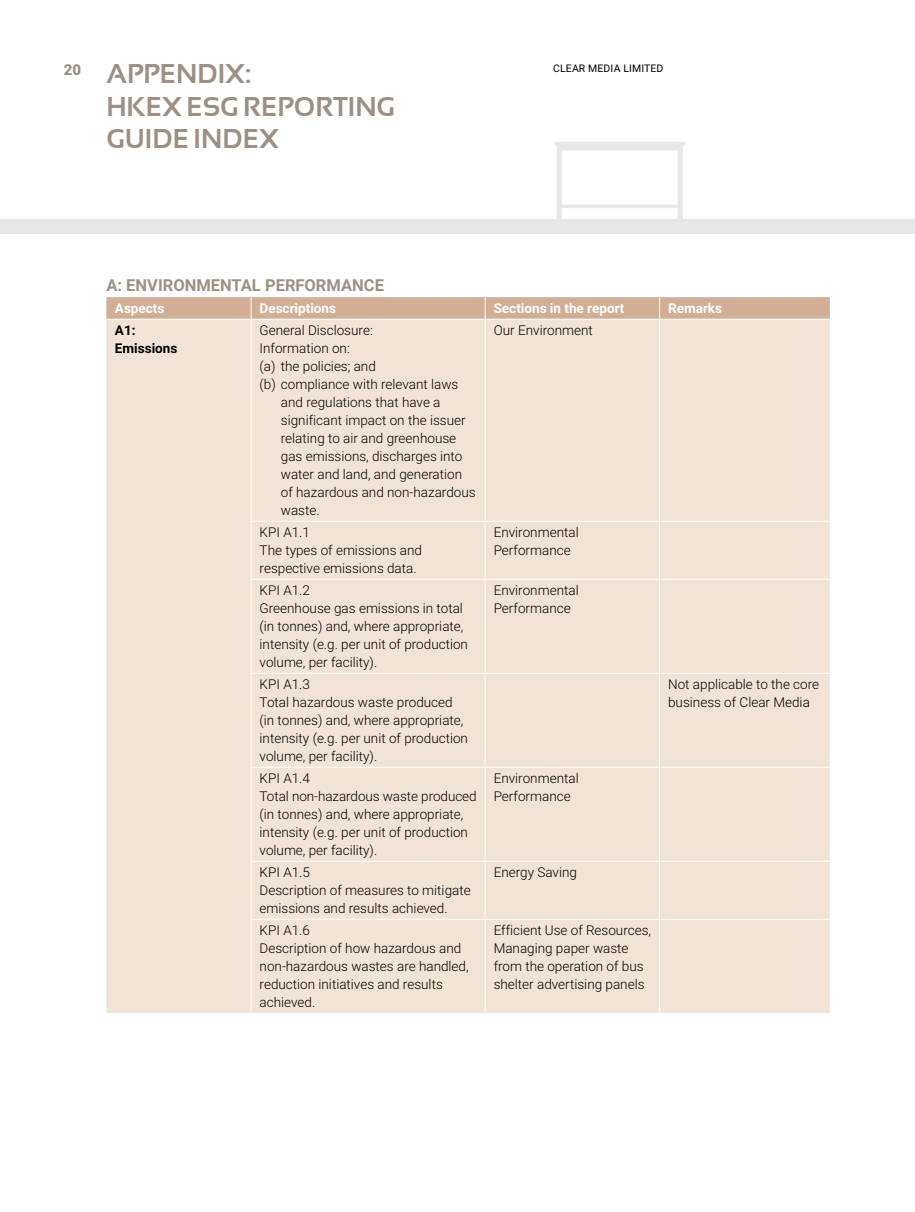
<style>
.page{position:relative;width:915px;height:1212px;background:#fff}
.page>*{position:absolute;margin:0;border:0;box-sizing:border-box;transform-origin:0 0}
.t1{font:700 27px/32.4px "Sansation";color:#9d9083}
.t2{font:700 16.5px "Roboto";color:#9d9083}
.t3{font:900 15px "Roboto";color:#9d9083}
.t4{font:300 13.5px/18px "Roboto";color:#000}
.t5{font:700 13.5px "Roboto";color:#fff}
.t6{font:700 13.5px/18px "Roboto";color:#000}
.t7{font:10.5px "Roboto";letter-spacing:.01em;color:#000}
</style>
<div class="page">
<div style="left:0;top:219px;width:914px;height:15px;background:#e6e7e8"></div>
<svg style="left:554px;top:142px;width:131px;height:77px"></svg>
<div style="left:106px;top:320px;width:723px;height:693px;background:#f1e4d7"></div>
<svg style="left:106px;top:297px;width:723px;height:22px;background:#d2b096"></svg>
<hr style="left:250px;top:320px;width:1px;height:201px;background:#fff">
<hr style="left:484px;top:320px;width:1px;height:201px;background:#fff">
<hr style="left:659px;top:320px;width:1px;height:201px;background:#fff">
<hr style="left:250px;top:521px;width:235px;height:1px;background:#fff">
<hr style="left:250px;top:522px;width:1px;height:57px;background:#fff">
<hr style="left:485px;top:521px;width:174px;height:1px;background:#fff">
<hr style="left:484px;top:522px;width:1px;height:57px;background:#fff">
<hr style="left:659px;top:521px;width:170px;height:1px;background:#fff">
<hr style="left:659px;top:522px;width:1px;height:57px;background:#fff">
<hr style="left:250px;top:579px;width:235px;height:1px;background:#fff">
<hr style="left:250px;top:580px;width:1px;height:93px;background:#fff">
<hr style="left:485px;top:579px;width:174px;height:1px;background:#fff">
<hr style="left:484px;top:580px;width:1px;height:93px;background:#fff">
<hr style="left:659px;top:579px;width:170px;height:1px;background:#fff">
<hr style="left:659px;top:580px;width:1px;height:93px;background:#fff">
<hr style="left:250px;top:673px;width:235px;height:1px;background:#fff">
<hr style="left:250px;top:674px;width:1px;height:93px;background:#fff">
<hr style="left:485px;top:673px;width:174px;height:1px;background:#fff">
<hr style="left:484px;top:674px;width:1px;height:93px;background:#fff">
<hr style="left:659px;top:673px;width:170px;height:1px;background:#fff">
<hr style="left:659px;top:674px;width:1px;height:93px;background:#fff">
<hr style="left:250px;top:767px;width:235px;height:1px;background:#fff">
<hr style="left:250px;top:768px;width:1px;height:93px;background:#fff">
<hr style="left:485px;top:767px;width:174px;height:1px;background:#fff">
<hr style="left:484px;top:768px;width:1px;height:93px;background:#fff">
<hr style="left:659px;top:767px;width:170px;height:1px;background:#fff">
<hr style="left:659px;top:768px;width:1px;height:93px;background:#fff">
<hr style="left:250px;top:861px;width:235px;height:1px;background:#fff">
<hr style="left:250px;top:862px;width:1px;height:57px;background:#fff">
<hr style="left:485px;top:861px;width:174px;height:1px;background:#fff">
<hr style="left:484px;top:862px;width:1px;height:57px;background:#fff">
<hr style="left:659px;top:861px;width:170px;height:1px;background:#fff">
<hr style="left:659px;top:862px;width:1px;height:57px;background:#fff">
<hr style="left:250px;top:919px;width:235px;height:1px;background:#fff">
<hr style="left:250px;top:920px;width:1px;height:93px;background:#fff">
<hr style="left:485px;top:919px;width:174px;height:1px;background:#fff">
<hr style="left:484px;top:920px;width:1px;height:93px;background:#fff">
<hr style="left:659px;top:919px;width:170px;height:1px;background:#fff">
<hr style="left:659px;top:920px;width:1px;height:93px;background:#fff">
<p class="t3" style="left:64px;top:59px;width:19px">20</p>
<p class="t7" style="left:553px;top:61px;width:112px">CLEAR MEDIA LIMITED</p>
<h1 class="t1" style="left:106px;top:58px;width:290px">APPENDIX:<br>HKEX ESG REPORTING<br>GUIDE INDEX</h1>
<p class="t2" style="left:106px;top:273px;width:279px">A: ENVIRONMENTAL PERFORMANCE</p>
<p class="t5" style="left:115px;top:299px;width:51px">Aspects</p>
<p class="t5" style="left:259px;top:299px;width:78px">Descriptions</p>
<p class="t5" style="left:493px;top:299px;width:132px">Sections in the report</p>
<p class="t5" style="left:668px;top:299px;width:55px">Remarks</p>
<p class="t6" style="left:115px;top:321px;width:64px">A1:<br>Emissions</p>
<p class="t4" style="left:259px;top:321px;width:115px">General Disclosure:</p>
<p class="t4" style="left:493px;top:321px;width:101px">Our Environment</p>
<p class="t4" style="left:259px;top:339px;width:92px">Information on:</p>
<p class="t4" style="left:259px;top:357px;width:118px">(a) the policies; and</p>
<p class="t4" style="left:259px;top:375px;width:200px">(b) compliance with relevant laws</p>
<p class="t4" style="left:281px;top:393px;width:161px">and regulations that have a</p>
<p class="t4" style="left:281px;top:411px;width:186px">significant impact on the issuer</p>
<p class="t4" style="left:281px;top:429px;width:177px">relating to air and greenhouse</p>
<p class="t4" style="left:281px;top:447px;width:183px">gas emissions, discharges into</p>
<p class="t4" style="left:281px;top:465px;width:183px">water and land, and generation</p>
<p class="t4" style="left:281px;top:483px;width:196px">of hazardous and non-hazardous</p>
<p class="t4" style="left:281px;top:501px;width:40px">waste.</p>
<p class="t4" style="left:259px;top:523px;width:164px">KPI A1.1<br>The types of emissions and respective emissions data.</p>
<p class="t4" style="left:493px;top:523px;width:86px">Environmental<br>Performance</p>
<p class="t4" style="left:259px;top:581px;width:210px">KPI A1.2<br>Greenhouse gas emissions in total (in tonnes) and, where appropriate, intensity (e.g. per unit of production volume, per facility).</p>
<p class="t4" style="left:493px;top:581px;width:86px">Environmental<br>Performance</p>
<p class="t4" style="left:259px;top:675px;width:210px">KPI A1.3<br>Total hazardous waste produced (in tonnes) and, where appropriate, intensity (e.g. per unit of production volume, per facility).</p>
<p class="t4" style="left:668px;top:675px;width:152px">Not applicable to the core business of Clear Media</p>
<p class="t4" style="left:259px;top:769px;width:218px">KPI A1.4<br>Total non-hazardous waste produced (in tonnes) and, where appropriate, intensity (e.g. per unit of production volume, per facility).</p>
<p class="t4" style="left:493px;top:769px;width:86px">Environmental<br>Performance</p>
<p class="t4" style="left:259px;top:863px;width:212px">KPI A1.5<br>Description of measures to mitigate emissions and results achieved.</p>
<p class="t4" style="left:493px;top:863px;width:85px">Energy Saving</p>
<p class="t4" style="left:259px;top:921px;width:210px">KPI A1.6<br>Description of how hazardous and non-hazardous wastes are handled, reduction initiatives and results achieved.</p>
<p class="t4" style="left:493px;top:921px;width:159px">Efficient Use of Resources,<br>Managing paper waste from the operation of bus shelter advertising panels</p>
</div>
